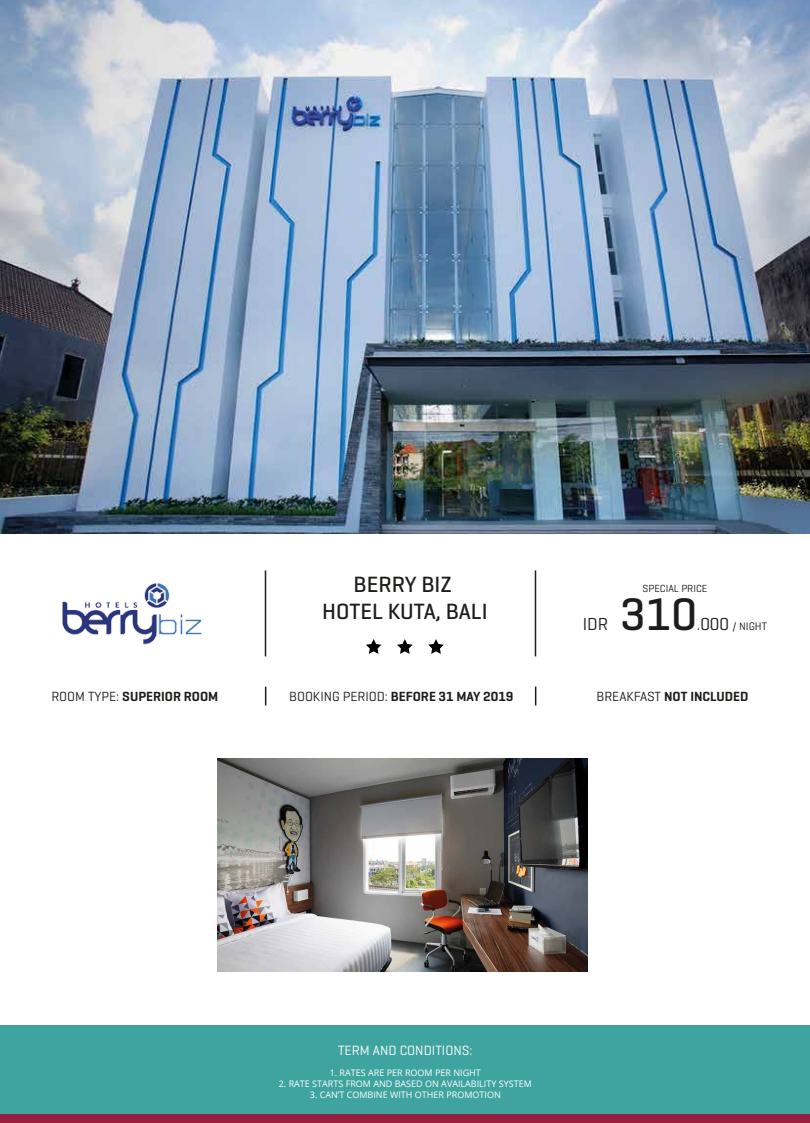
<style>
.page{position:relative;width:810px;height:1123px;background:#fff}
.page>*{position:absolute;margin:0;border:0;box-sizing:border-box;transform-origin:0 0}
.t1{font:500 46.42px "Geogrotesque";color:#1d1d1b}
.t2{font:500 22.5px/27px "Geogrotesque";color:#1d1d1b;text-align:center}
.t3{font:17.7px "Geogrotesque";color:#1d1d1b}
.t4{font:13.65px "Geogrotesque";color:#fff}
.t5{font:600 13.5px "Geogrotesque";color:#1d1d1b}
.t6{font:11.02px "Geogrotesque";color:#1d1d1b}
.t7{font:10.5px "Geogrotesque";color:#1d1d1b}
.t8{font:9px "Open Sans";color:#fff}
.s1{font-size:15.45px}
.s2{font-size:17.7px}
.s3{font-weight:400}
</style>
<div class="page">
<img style="left:62px;top:583px;width:140px;height:62px">
<img style="left:217px;top:759px;width:371px;height:212px">
<img style="left:0;top:0;width:810px;height:533px">
<hr style="left:265px;top:570px;width:1px;height:86px;background:#1d1d1b">
<hr style="left:535px;top:570px;width:1px;height:86px;background:#1d1d1b">
<div style="left:0;top:1025px;width:810px;height:89px;background:#3fa4a0"></div>
<div style="left:0;top:1114px;width:810px;height:9px;background:#971e3d"></div>
<svg style="left:265px;top:686px;width:1px;height:19px"></svg>
<svg style="left:535px;top:686px;width:1px;height:19px"></svg>
<svg style="left:397px;top:639px;width:16px;height:15px"></svg>
<svg style="left:366px;top:639px;width:15px;height:15px"></svg>
<svg style="left:428px;top:639px;width:16px;height:15px"></svg>
<h2 class="t2" style="left:322px;top:570px;width:167px">BERRY BIZ<br>HOTEL KUTA, BALI</h2>
<h3 class="t3" style="left:583px;top:613px;width:27px">IDR</h3>
<p class="t7" style="left:643px;top:581px;width:66px">SPECIAL PRICE</p>
<h1 class="t1" style="left:620px;top:586px;width:78px">310</h1>
<p class="t6" style="left:697px;top:620px;width:72px"><span class="s1">.</span><span class="s2">000</span> / NIGHT</p>
<h3 class="t5" style="left:51px;top:687px;width:168px"><span class="s3">ROOM TYPE:</span> SUPERIOR ROOM</h3>
<h3 class="t5" style="left:289px;top:687px;width:226px"><span class="s3">BOOKING PERIOD:</span> BEFORE 31 MAY 2019</h3>
<h3 class="t5" style="left:597px;top:687px;width:153px"><span class="s3">BREAKFAST</span> NOT INCLUDED</h3>
<h3 class="t4" style="left:338px;top:1041px;width:136px">TERM AND CONDITIONS:</h3>
<p class="t8" style="left:330px;top:1067px;width:153px">1. RATES ARE PER ROOM PER NIGHT</p>
<p class="t8" style="left:279px;top:1078px;width:255px">2. RATE STARTS FROM AND BASED ON AVAILABILITY SYSTEM</p>
<p class="t8" style="left:310px;top:1088px;width:192px">3. CAN’T COMBINE WITH OTHER PROMOTION</p>
</div>
